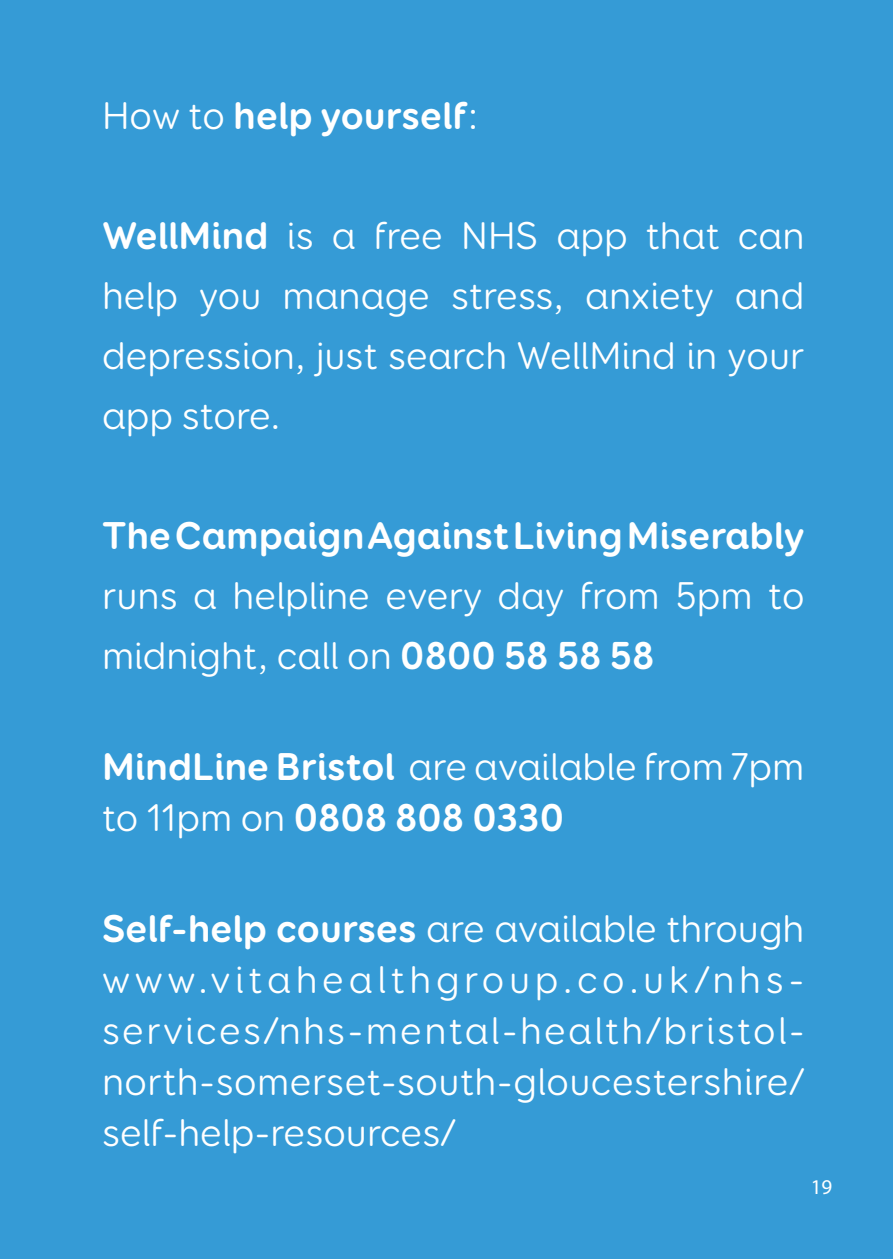
<style>
.page{position:relative;width:893px;height:1259px;background:#359bd6}
.page>*{position:absolute;margin:0;border:0;box-sizing:border-box;transform-origin:0 0}
.t1{font:39px/60px "Booster Next FY";color:#fff;text-align:justify}
.t2{font:700 39px "Booster Next FY";color:#fff}
.t3{font:21px "Myriad Pro";color:#fff}
.s1{font-weight:400}
.s2{font-weight:700}
</style>
<div class="page">
<p class="t2" style="left:102px;top:91px;width:378px"><span class="s1">How to</span> help yourself<span class="s1">:</span></p>
<p class="t1" style="left:102px;top:206px;width:704px"><span class="s2">WellMind</span> is a free NHS app that can help you manage stress, anxiety and depression, just search WellMind in your app store.</p>
<p class="t1" style="left:102px;top:506px;width:704px"><span class="s2">The Campaign Against Living Miserably </span>runs a helpline every day from 5pm to midnight, call on <span class="s2">0800 58 58 58</span></p>
<p class="t1" style="left:102px;top:741px;width:704px;line-height:51px"><span class="s2">MindLine Bristol</span> are available from 7pm to 11pm on <span class="s2">0808 808 0330</span></p>
<p class="t1" style="left:102px;top:903px;width:704px;line-height:51px"><span class="s2">Self-help courses</span> are available through www.vitahealthgroup.co.uk/nhs&shy;services/nhs-mental-health/bristol&shy;north-somerset-south-gloucestershire/ self-help-resources/</p>
<p class="t3" style="left:811px;top:1174px;width:23px">19</p>
</div>
